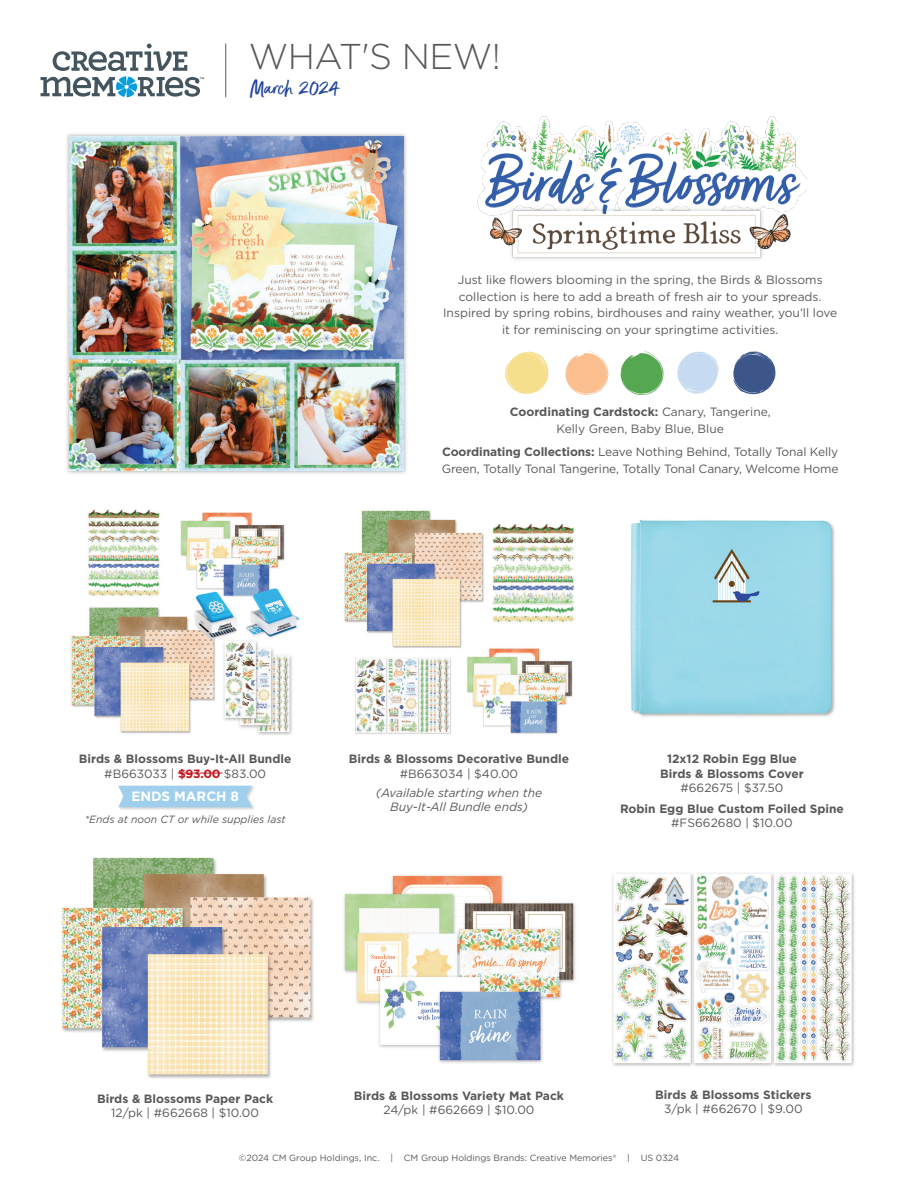
<style>
.page{position:relative;width:918px;height:1188px;background:#fff}
.page>*{position:absolute;margin:0;border:0;box-sizing:border-box;transform-origin:0 0}
.t1{font:300 35.85px "Gotham";letter-spacing:-.015em;color:#57585a}
.t2{font:24px "Better Times";color:#22469d}
.t3{font:700 13.5px "Gotham";color:#fff}
.t4{font:12px/16.5px "Gotham";color:#57585a;text-align:center}
.t5{font:700 12px/14.4px "Gotham";color:#57585a;text-align:center}
.t6{font:italic 12px/13.5px "Gotham";color:#57585a;text-align:center}
.t7{font:italic 10.5px "Gotham";color:#57585a}
.t8{font:9px "Gotham";color:#57585a}
.s1{font-weight:700}
.s2{font-weight:400}
.s3{color:#c2171e}
</style>
<div class="page">
<hr style="left:225px;top:44px;width:1px;height:53px;background:#57585a">
<svg style="left:41px;top:44px;width:163px;height:53px"></svg>
<img style="left:630px;top:520px;width:205px;height:197px">
<img style="left:344px;top:875px;width:232px;height:188px">
<img style="left:71px;top:509px;width:229px;height:226px">
<img style="left:62px;top:857px;width:252px;height:222px">
<div style="left:66px;top:133px;width:342px;height:342px;background:#231f20;opacity:.35"></div>
<img style="left:70px;top:136px;width:334px;height:335px">
<img style="left:344px;top:510px;width:230px;height:224px">
<div style="left:118px;top:785px;width:137px;height:26px;background:#231f20;opacity:.2"></div>
<div style="left:118px;top:786px;width:134px;height:21px;background:#a0cfee"></div>
<svg style="left:505px;top:351px;width:44px;height:43px"></svg>
<svg style="left:565px;top:351px;width:43px;height:44px"></svg>
<svg style="left:677px;top:351px;width:42px;height:43px"></svg>
<svg style="left:733px;top:351px;width:43px;height:43px"></svg>
<svg style="left:620px;top:351px;width:44px;height:44px"></svg>
<img style="left:612px;top:873px;width:243px;height:193px">
<img style="left:477px;top:116px;width:330px;height:144px">
<hr style="left:178px;top:773px;width:44px;height:1px;background:#c2171e">
<p class="t1" style="left:249px;top:34px;width:254px">WHAT'S NEW!</p>
<p class="t2" style="left:250px;top:75px;width:90px">March 2024</p>
<p class="t4" style="left:443px;top:272px;width:396px">Just like flowers blooming in the spring, the Birds &amp; Blossoms collection is here to add a breath of fresh air to your spreads.<br>Inspired by spring robins, birdhouses and rainy weather, you’ll love it for reminiscing on your springtime activities.</p>
<p class="t4" style="left:510px;top:404px;width:262px"><span class="s1">Coordinating Cardstock:</span> Canary, Tangerine,<br>Kelly Green, Baby Blue, Blue</p>
<p class="t4" style="left:442px;top:443px;width:398px;text-align:left"><span class="s1">Coordinating Collections:</span> Leave Nothing Behind, Totally Tonal Kelly<br>Green, Totally Tonal Tangerine, Totally Tonal Canary, Welcome Home</p>
<p class="t5" style="left:79px;top:752px;width:214px">Birds &amp; Blossoms Buy-It-All Bundle <span class="s2">#B663033 |</span> <span class="s3">$93.00</span> <span class="s2">$83.00</span></p>
<p class="t7" style="left:85px;top:812px;width:203px">*Ends at noon CT or while supplies last</p>
<p class="t3" style="left:131px;top:788px;width:109px">ENDS MARCH 8</p>
<p class="t5" style="left:349px;top:752px;width:222px">Birds &amp; Blossoms Decorative Bundle <span class="s2">#B663034 | $40.00</span></p>
<p class="t6" style="left:376px;top:786px;width:168px">(Available starting when the<br>Buy-It-All Bundle ends)</p>
<p class="t5" style="left:660px;top:752px;width:145px">12x12 Robin Egg Blue<br>Birds &amp; Blossoms Cover <span class="s2">#662675 | $37.50</span></p>
<p class="t5" style="left:620px;top:801px;width:225px">Robin Egg Blue Custom Foiled Spine <span class="s2">#FS662680 | $10.00</span></p>
<p class="t5" style="left:655px;top:1087px;width:158px">Birds &amp; Blossoms Stickers<br><span class="s2">3/pk | #662670 | $9.00</span></p>
<p class="t5" style="left:354px;top:1088px;width:212px">Birds &amp; Blossoms Variety Mat Pack<br><span class="s2">24/pk | #662669 | $10.00</span></p>
<p class="t5" style="left:97px;top:1092px;width:178px">Birds &amp; Blossoms Paper Pack<br><span class="s2">12/pk | #662668 | $10.00</span></p>
<p class="t8" style="left:239px;top:1152px;width:442px">©2024 CM Group Holdings, Inc. | CM Group Holdings Brands: Creative Memories® | US 0324</p>
</div>
